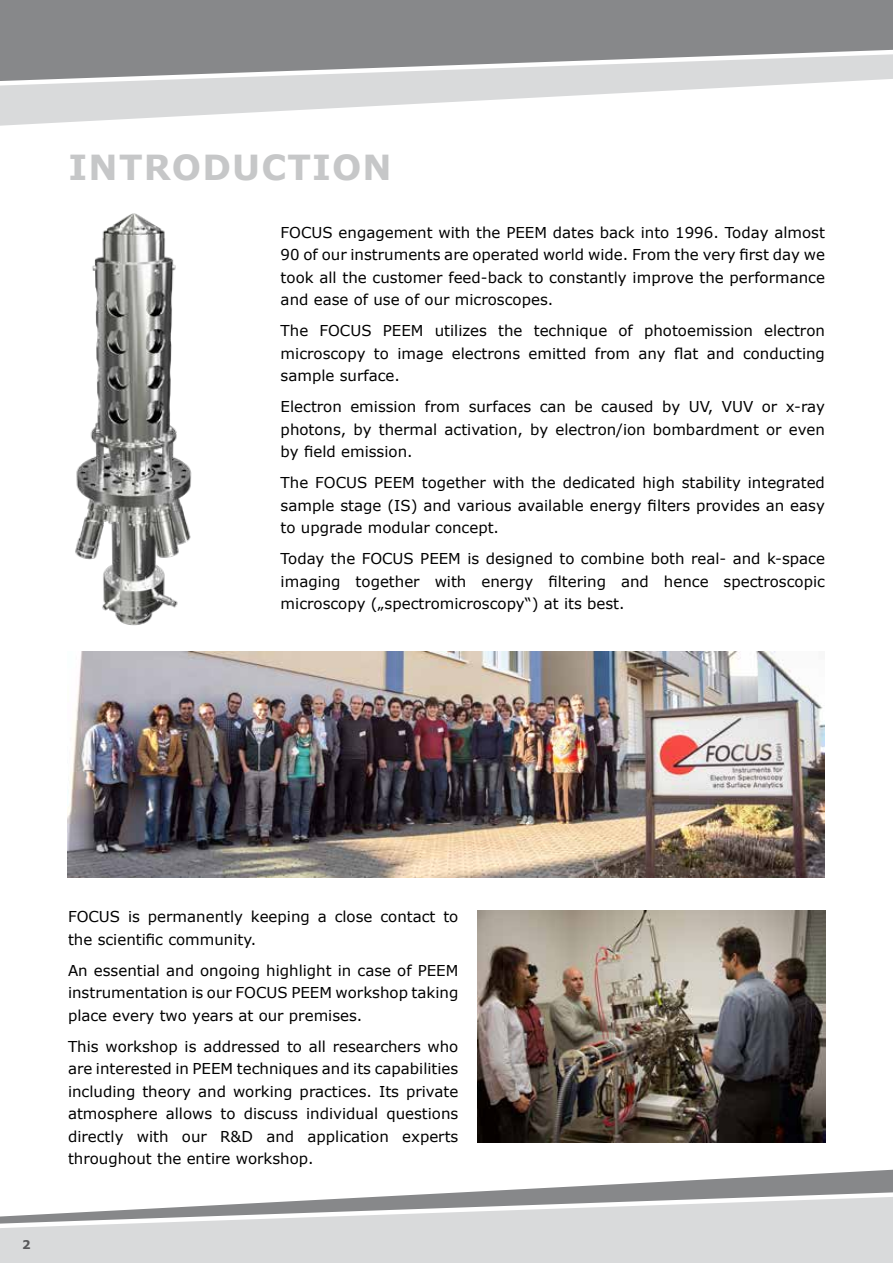
<style>
.page{position:relative;width:893px;height:1263px;background:#fff}
.page>*{position:absolute;margin:0;border:0;box-sizing:border-box;transform-origin:0 0}
.t1{font:700 34.5px "Verdana";letter-spacing:.035em;color:#c6c7c8}
.t2{font:15px/22.5px "Verdana";color:#000;text-align:justify}
.t3{font:700 12px "Verdana";color:#58585a}
</style>
<div class="page">
<svg style="left:0;top:91px;width:657px;height:35px"></svg>
<svg style="left:0;top:0;width:893px;height:91px;background:#a0a1a3"></svg>
<svg style="left:0;top:1169px;width:893px;height:94px"></svg>
<img style="left:67px;top:651px;width:758px;height:227px">
<img style="left:477px;top:911px;width:348px;height:232px">
<img style="left:75px;top:213px;width:117px;height:413px">
<h1 class="t1" style="left:69px;top:143px;width:325px">INTRODUCTION</h1>
<p class="t2" style="left:281px;top:221px;width:546px">FOCUS engagement with the PEEM dates back into 1996. Today almost 90 of our instruments are operated world wide. From the very first day we took all the customer feed-back to constantly improve the performance and ease of use of our microscopes.</p>
<p class="t2" style="left:281px;top:319px;width:546px">The FOCUS PEEM utilizes the technique of photoemission electron microscopy to image electrons emitted from any flat and conducting sample surface.</p>
<p class="t2" style="left:281px;top:395px;width:546px">Electron emission from surfaces can be caused by UV, VUV or x-ray photons, by thermal activation, by electron/ion bombardment or even by field emission.</p>
<p class="t2" style="left:281px;top:471px;width:546px">The FOCUS PEEM together with the dedicated high stability integrated sample stage (IS) and various available energy filters provides an easy to upgrade modular concept.</p>
<p class="t2" style="left:281px;top:547px;width:546px">Today the FOCUS PEEM is designed to combine both real- and k-space imaging together with energy filtering and hence spectroscopic microscopy („spectromicroscopy“) at its best.</p>
<p class="t3" style="left:22px;top:1236px;width:10px">2</p>
<p class="t2" style="left:68px;top:905px;width:392px">FOCUS is permanently keeping a close contact to the scientific community.</p>
<p class="t2" style="left:68px;top:959px;width:392px">An essential and ongoing highlight in case of PEEM instrumentation is our FOCUS PEEM workshop taking place every two years at our premises.</p>
<p class="t2" style="left:68px;top:1035px;width:392px">This workshop is addressed to all researchers who are interested in PEEM techniques and its capabilities including theory and working practices. Its private atmosphere allows to discuss individual questions directly with our R&amp;D and application experts throughout the entire workshop.</p>
</div>
